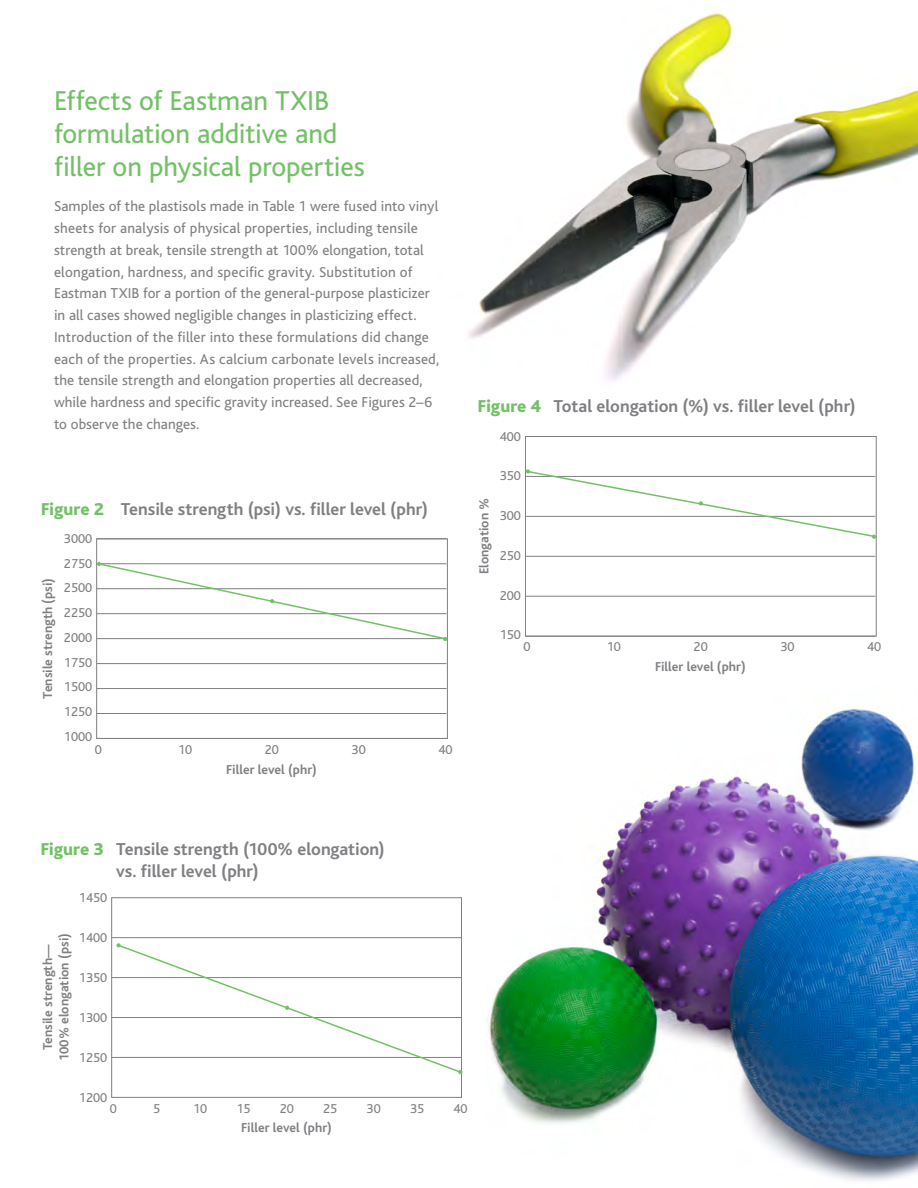
<style>
.page{position:relative;width:918px;height:1188px;background:#fff}
.page>*{position:absolute;margin:0;border:0;box-sizing:border-box;transform-origin:0 0}
.t1{font:28.5px/33px "Bliss";letter-spacing:-.005em;color:#73c167}
.t2{font:700 18px/21.8px "Bliss";letter-spacing:-.005em;color:#807f83}
.t3{font:15px/21.8px "Bliss";letter-spacing:.005em;color:#807f83}
.t4{font:700 13.5px/16.5px "Bliss";color:#807f83;text-align:center}
.t5{font:13.5px/24.8px "Bliss";color:#807f83;text-align:justify}
.s1{font-weight:800;color:#73c167}
</style>
<div class="page">
<img style="left:468px;top:13px;width:450px;height:368px">
<img style="left:488px;top:709px;width:430px;height:472px">
<svg style="left:111px;top:897px;width:351px;height:201px"></svg>
<hr style="left:112px;top:937px;width:350px;height:1px;background:#807f83">
<hr style="left:112px;top:977px;width:350px;height:1px;background:#807f83">
<hr style="left:112px;top:1017px;width:350px;height:1px;background:#807f83">
<hr style="left:112px;top:1057px;width:350px;height:1px;background:#807f83">
<svg style="left:117px;top:943px;width:345px;height:131px"></svg>
<svg style="left:96px;top:538px;width:352px;height:201px"></svg>
<hr style="left:97px;top:713px;width:349px;height:1px;background:#807f83">
<hr style="left:97px;top:738px;width:349px;height:1px;background:#807f83">
<hr style="left:97px;top:688px;width:349px;height:1px;background:#807f83">
<hr style="left:97px;top:663px;width:349px;height:1px;background:#807f83">
<hr style="left:97px;top:538px;width:349px;height:1px;background:#807f83">
<svg style="left:97px;top:562px;width:350px;height:79px"></svg>
<svg style="left:525px;top:436px;width:352px;height:201px"></svg>
<hr style="left:525px;top:596px;width:350px;height:1px;background:#807f83">
<hr style="left:525px;top:636px;width:350px;height:1px;background:#807f83">
<hr style="left:525px;top:556px;width:350px;height:1px;background:#807f83">
<hr style="left:525px;top:436px;width:350px;height:1px;background:#807f83">
<svg style="left:525px;top:469px;width:351px;height:70px"></svg>
<h1 class="t1" style="left:54px;top:85px;width:312px">Effects of Eastman TXIB formulation additive and filler on physical properties</h1>
<p class="t3" style="left:54px;top:196px;width:387px">Samples of the plastisols made in Table 1 were fused into vinyl sheets for analysis of physical properties, including tensile strength at break, tensile strength at 100% elongation, total elongation, hardness, and specific gravity. Substitution of Eastman TXIB for a portion of the general-purpose plasticizer in all cases showed negligible changes in plasticizing effect.<br>Introduction of the filler into these formulations did change each of the properties. As calcium carbonate levels increased, the tensile strength and elongation properties all decreased, while hardness and specific gravity increased. See Figures 2–6 to observe the changes.</p>
<p class="t2" style="left:41px;top:498px;width:388px"><span class="s1">Figure 2</span> Tensile strength (psi) vs. filler level (phr)</p>
<p class="t4" style="left:40px;top:699px;width:122px;rotate:-90deg">Tensile strength (psi)</p>
<p class="t5" style="left:64px;top:526px;width:30px">3000<br>2750<br>2500<br>2250<br>2000<br>1750<br>1500<br>1250<br>1000</p>
<p class="t5" style="left:95px;top:737px;width:9px">0</p>
<p class="t5" style="left:178px;top:737px;width:16px">10</p>
<p class="t5" style="left:265px;top:737px;width:16px">20</p>
<p class="t5" style="left:352px;top:737px;width:16px">30</p>
<p class="t5" style="left:438px;top:737px;width:16px">40</p>
<p class="t4" style="left:226px;top:761px;width:92px">Filler level (phr)</p>
<p class="t2" style="left:478px;top:396px;width:379px"><span class="s1">Figure 4</span> Total elongation (%) vs. filler level (phr)</p>
<p class="t4" style="left:476px;top:574px;width:78px;rotate:-90deg">Elongation %</p>
<p class="t5" style="left:500px;top:424px;width:23px">400</p>
<p class="t5" style="left:500px;top:464px;width:23px">350</p>
<p class="t5" style="left:500px;top:504px;width:23px">300</p>
<p class="t5" style="left:500px;top:543px;width:23px">250</p>
<p class="t5" style="left:500px;top:583px;width:23px">200</p>
<p class="t5" style="left:500px;top:623px;width:23px">150</p>
<p class="t5" style="left:524px;top:635px;width:9px">0</p>
<p class="t5" style="left:607px;top:635px;width:16px">10</p>
<p class="t5" style="left:694px;top:635px;width:16px">20</p>
<p class="t5" style="left:780px;top:635px;width:16px">30</p>
<p class="t5" style="left:867px;top:635px;width:16px">40</p>
<p class="t4" style="left:655px;top:659px;width:92px">Filler level (phr)</p>
<p class="t2" style="left:116px;top:838px;width:270px;text-indent:-76px"><span class="s1">Figure 3</span> Tensile strength (100% elongation) vs. filler level (phr)</p>
<p class="t4" style="left:40px;top:1061px;width:129px;rotate:-90deg">Tensile strength—<br>100% elongation (psi)</p>
<p class="t5" style="left:79px;top:885px;width:30px">1450</p>
<p class="t5" style="left:79px;top:925px;width:30px">1400</p>
<p class="t5" style="left:79px;top:965px;width:30px">1350</p>
<p class="t5" style="left:79px;top:1005px;width:30px">1300</p>
<p class="t5" style="left:79px;top:1046px;width:30px">1250</p>
<p class="t5" style="left:79px;top:1086px;width:30px">1200</p>
<p class="t5" style="left:110px;top:1096px;width:9px">0</p>
<p class="t5" style="left:153px;top:1096px;width:9px">5</p>
<p class="t5" style="left:193px;top:1096px;width:16px">10</p>
<p class="t5" style="left:236px;top:1096px;width:16px">15</p>
<p class="t5" style="left:280px;top:1096px;width:16px">20</p>
<p class="t5" style="left:323px;top:1096px;width:16px">25</p>
<p class="t5" style="left:367px;top:1096px;width:16px">30</p>
<p class="t5" style="left:410px;top:1096px;width:16px">35</p>
<p class="t5" style="left:453px;top:1096px;width:16px">40</p>
<p class="t4" style="left:241px;top:1120px;width:92px">Filler level (phr)</p>
</div>
